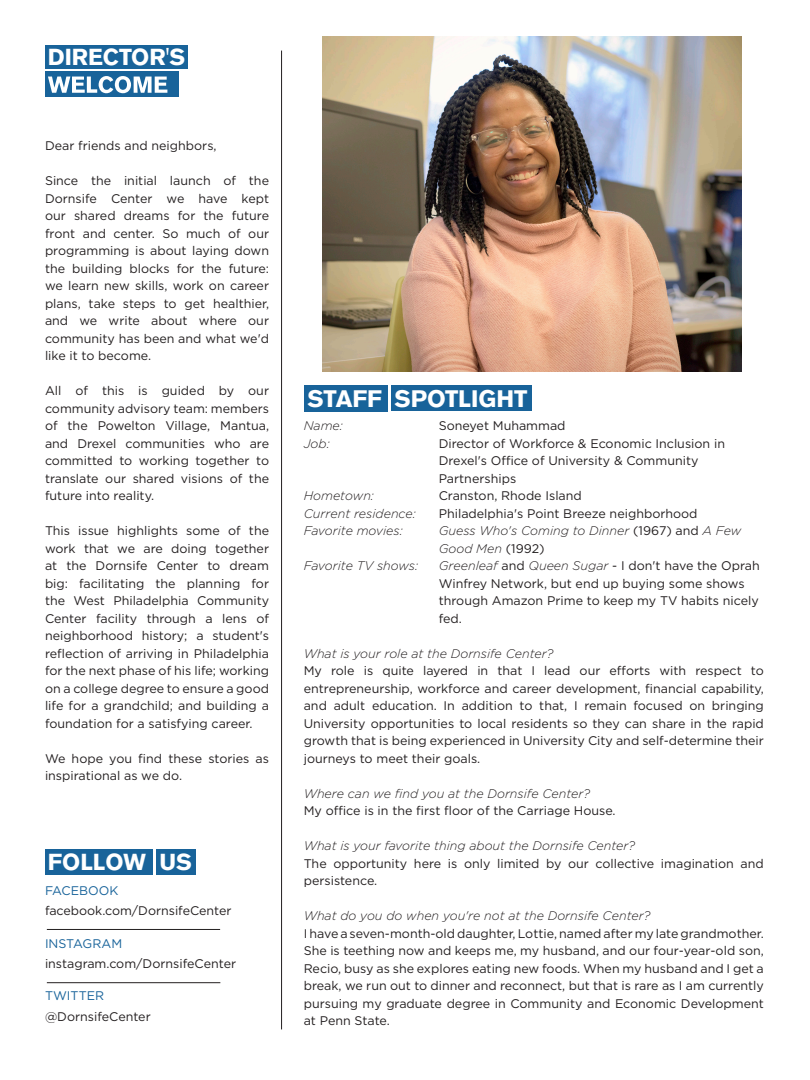
<style>
.page{position:relative;width:810px;height:1080px;background:#fff}
.page>*{position:absolute;margin:0;border:0;box-sizing:border-box;transform-origin:0 0}
.t1{font:700 23.62px "Akzidenz Grotesk BQ";color:#fff}
.t2{font:700 23px "Akzidenz Grotesk BQ";color:#fff}
.t3{font:12.5px/17.5px "Gotham";color:#231f20;text-align:justify}
.t4{font:italic 300 12.5px/17.5px "Gotham";color:#231f20}
.t5{font:12.5px "Gotham";color:#18639a}
.s1{font-weight:400;font-style:normal}
.s2{font-weight:300;font-style:italic}
</style>
<div class="page">
<div style="left:45px;top:45px;width:143px;height:24px;background:#18639a"></div>
<div style="left:45px;top:72px;width:133px;height:25px;background:#18639a"></div>
<svg style="left:48px;top:76px;width:119px;height:17px"></svg>
<div style="left:391px;top:385px;width:141px;height:26px;background:#18639a"></div>
<div style="left:304px;top:385px;width:84px;height:26px;background:#18639a"></div>
<hr style="left:281px;top:51px;width:1px;height:978px;background:#231f20">
<div style="left:45px;top:849px;width:108px;height:25px;background:#18639a"></div>
<div style="left:156px;top:849px;width:40px;height:25px;background:#18639a"></div>
<hr style="left:47px;top:929px;width:173px;height:1px;background:#231f20">
<hr style="left:47px;top:982px;width:173px;height:1px;background:#231f20">
<img style="left:323px;top:36px;width:419px;height:335px">
<p class="t2" style="left:48px;top:44px;width:139px">DIRECTOR'S</p>
<p class="t3" style="left:45px;top:137px;width:173px">Dear friends and neighbors,</p>
<p class="t3" style="left:45px;top:172px;width:226px">Since the initial launch of the Dornsife Center we have kept our shared dreams for the future front and center. So much of our programming is about laying down the building blocks for the future: we learn new skills, work on career plans, take steps to get healthier, and we write about where our community has been and what we'd like it to become.</p>
<p class="t3" style="left:45px;top:382px;width:226px">All of this is guided by our community advisory team: members of the Powelton Village, Mantua, and Drexel communities who are committed to working together to translate our shared visions of the future into reality.</p>
<p class="t3" style="left:45px;top:522px;width:226px">This issue highlights some of the work that we are doing together at the Dornsife Center to dream big: facilitating the planning for the West Philadelphia Community Center facility through a lens of neighborhood history; a student's reflection of arriving in Philadelphia for the next phase of his life; working on a college degree to ensure a good life for a grandchild; and building a foundation for a satisfying career.</p>
<p class="t3" style="left:45px;top:749px;width:226px">We hope you find these stories as inspirational as we do.</p>
<p class="t2" style="left:48px;top:848px;width:100px">FOLLOW</p>
<p class="t2" style="left:159px;top:848px;width:34px">US</p>
<p class="t5" style="left:45px;top:882px;width:75px">FACEBOOK</p>
<p class="t3" style="left:45px;top:902px;width:188px">facebook.com/DornsifeCenter</p>
<p class="t5" style="left:45px;top:935px;width:79px">INSTAGRAM</p>
<p class="t3" style="left:45px;top:955px;width:193px">instagram.com/DornsifeCenter</p>
<p class="t5" style="left:45px;top:988px;width:61px">TWITTER</p>
<p class="t3" style="left:45px;top:1008px;width:107px">@DornsifeCenter</p>
<p class="t1" style="left:307px;top:385px;width:76px">STAFF</p>
<p class="t1" style="left:394px;top:385px;width:134px">SPOTLIGHT</p>
<p class="t4" style="left:304px;top:416px;width:41px">Name:</p>
<p class="t3" style="left:439px;top:417px;width:128px">Soneyet Muhammad</p>
<p class="t4" style="left:304px;top:434px;width:27px">Job:</p>
<p class="t3" style="left:439px;top:434px;width:288px">Director of Workforce &amp; Economic Inclusion in<br>Drexel's Office of University &amp; Community</p>
<p class="t3" style="left:439px;top:469px;width:79px">Partnerships</p>
<p class="t4" style="left:304px;top:486px;width:72px">Hometown:</p>
<p class="t3" style="left:439px;top:487px;width:145px">Cranston, Rhode Island</p>
<p class="t4" style="left:304px;top:504px;width:114px">Current residence:</p>
<p class="t3" style="left:439px;top:504px;width:260px">Philadelphia's Point Breeze neighborhood</p>
<p class="t4" style="left:304px;top:521px;width:100px">Favorite movies:</p>
<p class="t4" style="left:439px;top:521px;width:304px">Guess Who's Coming to Dinner <span class="s1">(1967) and</span> A Few<br>Good Men <span class="s1">(1992)</span></p>
<p class="t4" style="left:304px;top:556px;width:116px">Favorite TV shows:</p>
<p class="t3" style="left:439px;top:557px;width:322px;text-align:left"><span class="s2">Greenleaf</span> and <span class="s2">Queen Sugar</span> - I don't have the Oprah Winfrey Network, but end up buying some shows through Amazon Prime to keep my TV habits nicely fed.</p>
<p class="t4" style="left:304px;top:644px;width:251px">What is your role at the Dornsife Center?</p>
<p class="t3" style="left:304px;top:662px;width:462px">My role is quite layered in that I lead our efforts with respect to entrepreneurship, workforce and career development, financial capability, and adult education. In addition to that, I remain focused on bringing University opportunities to local residents so they can share in the rapid growth that is being experienced in University City and self-determine their journeys to meet their goals.</p>
<p class="t4" style="left:304px;top:784px;width:288px">Where can we find you at the Dornsife Center?</p>
<p class="t3" style="left:304px;top:802px;width:313px">My office is in the first floor of the Carriage House.</p>
<p class="t4" style="left:304px;top:836px;width:333px">What is your favorite thing about the Dornsife Center?</p>
<p class="t3" style="left:304px;top:854px;width:462px">The opportunity here is only limited by our collective imagination and persistence.</p>
<p class="t4" style="left:304px;top:906px;width:348px">What do you do when you're not at the Dornsife Center?</p>
<p class="t3" style="left:304px;top:924px;width:462px">I have a seven-month-old daughter, Lottie, named after my late grandmother.<br>She is teething now and keeps me, my husband, and our four-year-old son, Recio, busy as she explores eating new foods. When my husband and I get a break, we run out to dinner and reconnect, but that is rare as I am currently pursuing my graduate degree in Community and Economic Development at Penn State.</p>
</div>
